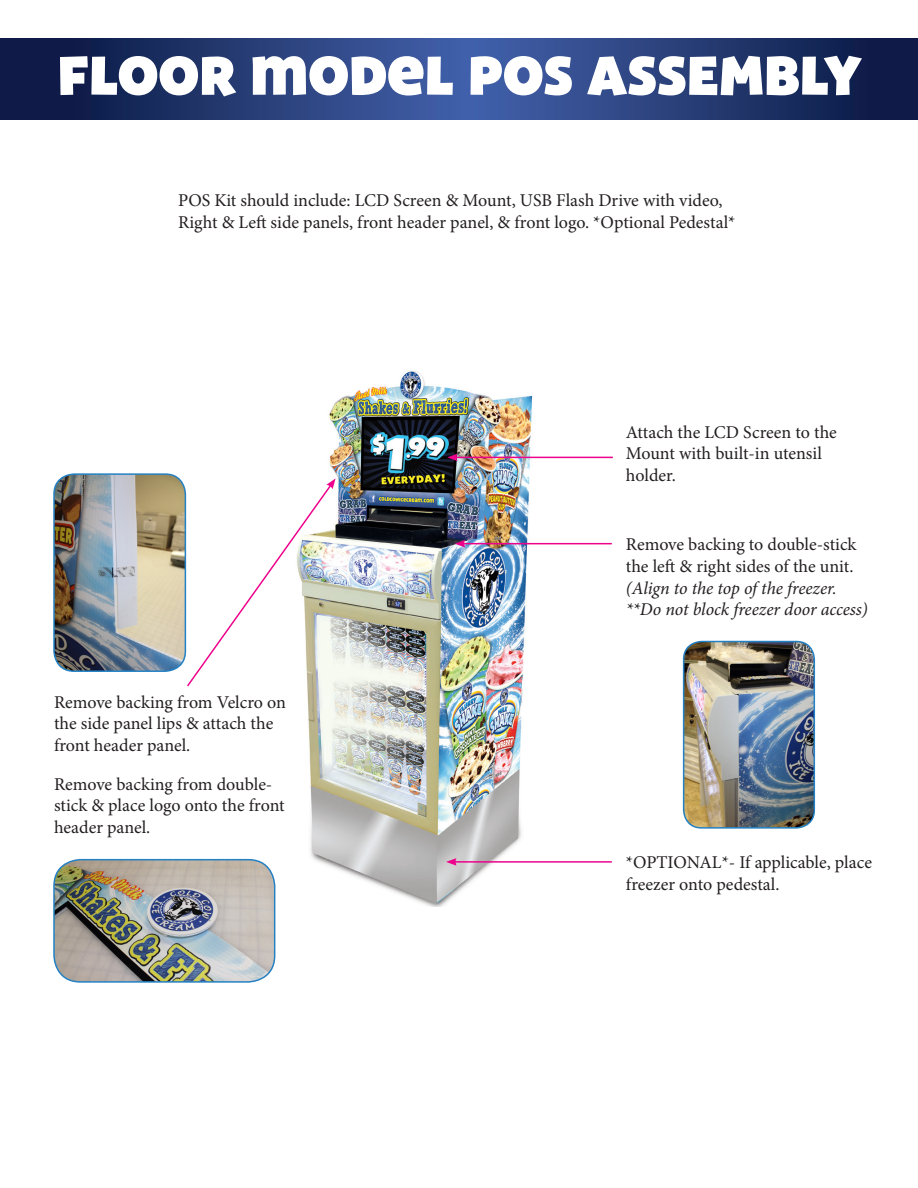
<style>
.page{position:relative;width:918px;height:1188px;background:#fff}
.page>*{position:absolute;margin:0;border:0;box-sizing:border-box;transform-origin:0 0}
.t1{font:54.45px "Bango";color:#fff}
.t2{font:18px/21.6px "Minion Pro";color:#231f20}
.t3{font:italic 18px/21.6px "Minion Pro";letter-spacing:-.005em;color:#231f20}
.s1{font-style:normal}
</style>
<div class="page">
<svg style="left:0;top:39px;width:918px;height:80px;background:#253a74"></svg>
<img style="left:307px;top:371px;width:240px;height:535px">
<hr style="left:463px;top:543px;width:149px;height:1px;background:#ed028c">
<svg style="left:455px;top:540px;width:10px;height:8px"></svg>
<hr style="left:454px;top:861px;width:158px;height:2px;background:#ed028c">
<svg style="left:446px;top:858px;width:11px;height:8px"></svg>
<svg style="left:185px;top:478px;width:151px;height:210px"></svg>
<hr style="left:455px;top:457px;width:158px;height:1px;background:#ed028c">
<svg style="left:447px;top:454px;width:11px;height:7px"></svg>
<img style="left:54px;top:474px;width:131px;height:197px">
<div style="left:53px;top:473px;width:133px;height:199px;border:2px solid #2381c4;border-radius:20px"></div>
<img style="left:54px;top:860px;width:221px;height:122px">
<div style="left:53px;top:859px;width:222px;height:124px;border:2px solid #2381c4;border-radius:26px"></div>
<img style="left:684px;top:642px;width:130px;height:186px">
<div style="left:683px;top:641px;width:132px;height:188px;border:2px solid #2381c4;border-radius:18px"></div>
<p class="t1" style="left:58px;top:44px;width:806px">FLOOR MODEL POS ASSEMBLY</p>
<p class="t2" style="left:178px;top:190px;width:559px">POS Kit should include: LCD Screen &amp; Mount, USB Flash Drive with video,<br>Right &amp; Left side panels, front header panel, &amp; front logo. *Optional Pedestal*</p>
<p class="t2" style="left:626px;top:421px;width:213px">Attach the LCD Screen to the<br>Mount with built-in utensil holder.</p>
<p class="t2" style="left:54px;top:691px;width:233px">Remove backing from Velcro on the side panel lips &amp; attach the front header panel.</p>
<p class="t2" style="left:54px;top:773px;width:232px">Remove backing from double&shy;stick &amp; place logo onto the front header panel.</p>
<p class="t3" style="left:626px;top:534px;width:244px"><span class="s1">Remove backing to double-stick the left &amp; right sides of the unit. </span>(Align to the top of the freezer. **Do not block freezer door access)</p>
<p class="t2" style="left:626px;top:851px;width:248px">*OPTIONAL*- If applicable, place freezer onto pedestal.</p>
</div>
